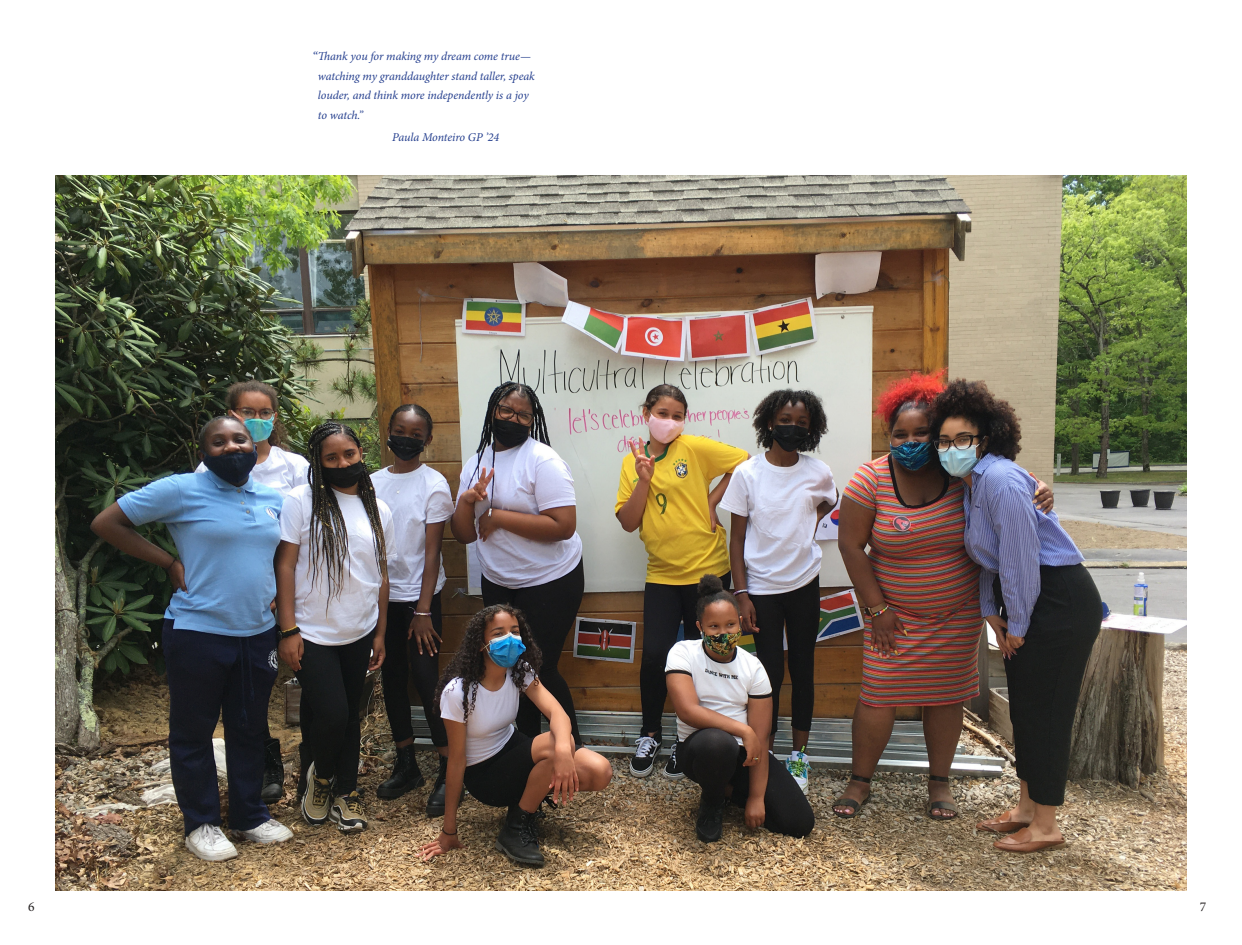
<style>
.page{position:relative;width:1242px;height:945px;background:#fff}
.page>*{position:absolute;margin:0;border:0;box-sizing:border-box;transform-origin:0 0}
.t1{font:13.5px "Minion Pro";color:#231f20}
.t2{font:italic 13.5px "Minion Pro";color:#253f8e}
.t3{font:italic 12px/19.5px "Minion Pro";letter-spacing:-.01em;color:#253f8e}
</style>
<div class="page">
<img style="left:55px;top:176px;width:1132px;height:715px">
<p class="t3" style="left:318px;top:46px;width:218px">Thank you for making my dream come true— watching my granddaughter stand taller, speak louder, and think more independently is a joy to watch.”</p>
<p class="t3" style="left:392px;top:127px;width:109px">Paula Monteiro GP ’24</p>
<p class="t2" style="left:312px;top:48px;width:7px">“</p>
<p class="t1" style="left:28px;top:898px;width:8px">6</p>
<p class="t1" style="left:1200px;top:898px;width:8px">7</p>
</div>
